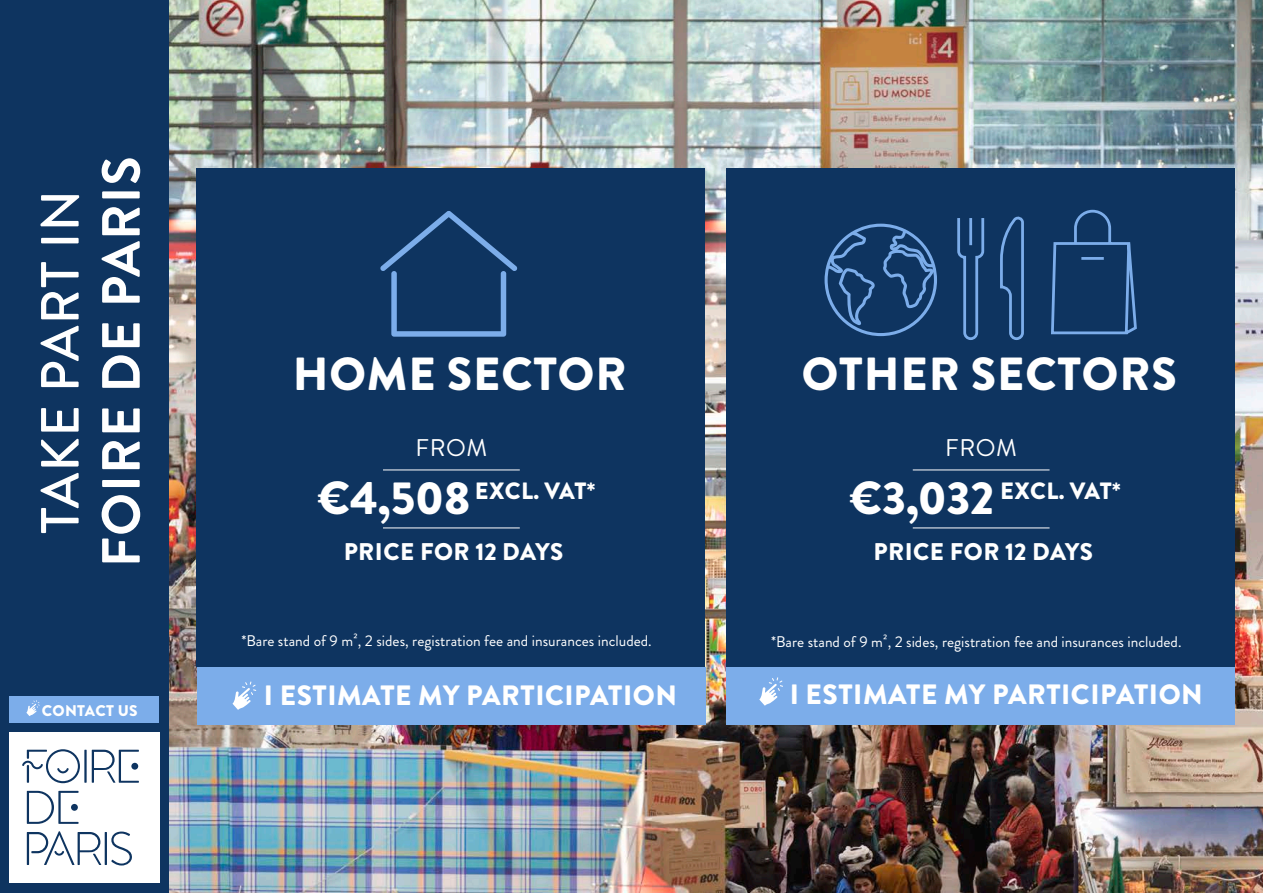
<style>
.page{position:relative;width:1263px;height:893px;background:#fff}
.page>*{position:absolute;margin:0;border:0;box-sizing:border-box;transform-origin:0 0}
.t1{font:700 53.7px "Brandon Grotesque";letter-spacing:.02em;color:#fff}
.t2{font:500 53.7px "Brandon Grotesque";letter-spacing:.015em;color:#fff}
.t3{font:900 46.35px "Brandon Grotesque";letter-spacing:.02em;color:#fff}
.t4{font:900 27.9px "Brandon Grotesque";letter-spacing:.02em;color:#fff}
.t5{font:900 24.15px "Brandon Grotesque";letter-spacing:.02em;color:#fff}
.t6{font:24.15px "Brandon Grotesque";letter-spacing:.02em;color:#fff}
.t7{font:900 23.55px "Brandon Grotesque";letter-spacing:.01em;color:#fff}
.t8{font:15.45px "Brandon Grotesque";color:#fff}
.t9{font:900 15.45px "Brandon Grotesque";letter-spacing:.02em;color:#fff}
.s1{font-size:46.35px}
</style>
<div class="page">
<div style="left:0;top:0;width:170px;height:893px;background:#0e3460"></div>
<img style="left:170px;top:0;width:1093px;height:893px">
<div style="left:197px;top:168px;width:508px;height:499px;background:#0e3460"></div>
<svg style="left:380px;top:211px;width:137px;height:126px"></svg>
<hr style="left:383px;top:470px;width:137px;height:1px;background:#fff">
<hr style="left:383px;top:528px;width:137px;height:1px;background:#fff">
<div style="left:197px;top:667px;width:509px;height:58px;background:#7cadea"></div>
<svg style="left:233px;top:681px;width:23px;height:29px"></svg>
<div style="left:726px;top:168px;width:509px;height:499px;background:#0e3460"></div>
<hr style="left:913px;top:470px;width:136px;height:1px;background:#fff">
<hr style="left:913px;top:528px;width:136px;height:1px;background:#fff">
<div style="left:726px;top:667px;width:508px;height:58px;background:#7cadea"></div>
<svg style="left:759px;top:677px;width:24px;height:29px"></svg>
<svg style="left:1051px;top:209px;width:86px;height:126px"></svg>
<svg style="left:824px;top:224px;width:113px;height:112px"></svg>
<svg style="left:957px;top:216px;width:67px;height:124px"></svg>
<div style="left:9px;top:732px;width:151px;height:150px;background:#fff"></div>
<hr style="left:84px;top:750px;width:3px;height:33px;background:#0e3460">
<hr style="left:105px;top:832px;width:2px;height:33px;background:#0e3460">
<svg style="left:22px;top:749px;width:58px;height:34px"></svg>
<svg style="left:111px;top:831px;width:21px;height:34px"></svg>
<svg style="left:27px;top:791px;width:52px;height:33px"></svg>
<svg style="left:27px;top:831px;width:74px;height:34px"></svg>
<svg style="left:92px;top:750px;width:47px;height:33px"></svg>
<div style="left:9px;top:696px;width:150px;height:27px;background:#7cadea"></div>
<svg style="left:26px;top:700px;width:14px;height:16px"></svg>
<p class="t2" style="left:23px;top:534px;width:345px;rotate:-90deg">TAKE PART IN</p>
<p class="t1" style="left:84px;top:567px;width:412px;rotate:-90deg">FOIRE DE PARIS</p>
<p class="t9" style="left:42px;top:699px;width:97px">CONTACT US</p>
<p class="t3" style="left:293px;top:341px;width:335px">HOME SECTOR</p>
<p class="t3" style="left:802px;top:341px;width:376px">OTHER SECTORS</p>
<p class="t6" style="left:415px;top:431px;width:73px">FROM</p>
<p class="t6" style="left:945px;top:431px;width:73px">FROM</p>
<p class="t7" style="left:317px;top:474px;width:280px"><span class="s1">€4,508</span> EXCL. VAT*</p>
<p class="t7" style="left:849px;top:474px;width:273px"><span class="s1">€3,032</span> EXCL. VAT*</p>
<p class="t5" style="left:344px;top:534px;width:221px">PRICE FOR 12 DAYS</p>
<p class="t5" style="left:873px;top:534px;width:221px">PRICE FOR 12 DAYS</p>
<p class="t8" style="left:241px;top:630px;width:412px">*Bare stand of 9 m², 2 sides, registration fee and insurances included.</p>
<p class="t4" style="left:264px;top:675px;width:415px">I ESTIMATE MY PARTICIPATION</p>
<p class="t8" style="left:771px;top:631px;width:412px">*Bare stand of 9 m², 2 sides, registration fee and insurances included.</p>
<p class="t4" style="left:790px;top:674px;width:415px">I ESTIMATE MY PARTICIPATION</p>
</div>
